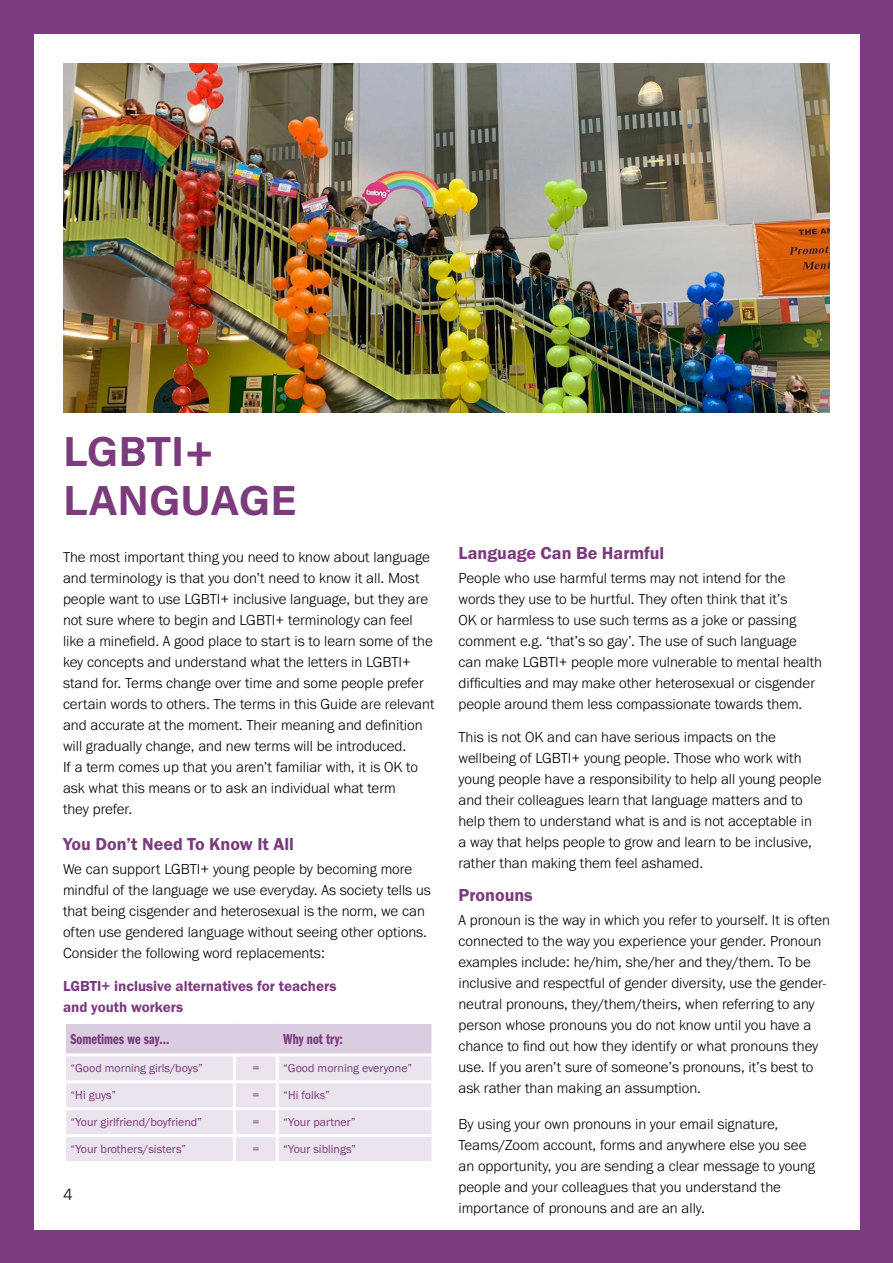
<style>
.page{position:relative;width:893px;height:1263px;background:#7b3b7c}
.page>*{position:absolute;margin:0;border:0;box-sizing:border-box;transform-origin:0 0}
.t1{font:42px/49.5px "Acumin Variable Concept";color:#7b3b7c}
.t2{font:18px "Franklin Gothic URW Dem";color:#7b3b7c}
.t3{font:300 16.5px "Franklin Gothic URW";color:#000}
.t4{font:300 15px/21px "Franklin Gothic URW";color:#000}
.t5{font:15px/21px "Franklin Gothic URW Dem";color:#7b3b7c}
.t6{font:15px "Franklin Gothic LT Pro Dm Cm";color:#7b3b7c}
.t7{font:12px "Franklin Gothic URW Boo";color:#7b3b7c}
</style>
<div class="page">
<div style="left:35px;top:34px;width:825px;height:1196px;background:#fff"></div>
<svg style="left:66px;top:1024px;width:365px;height:137px;background:#e7deea"></svg>
<hr style="left:63px;top:1053px;width:171px;height:3px;background:#fff">
<hr style="left:233px;top:1056px;width:3px;height:24px;background:#fff">
<hr style="left:277px;top:1053px;width:157px;height:3px;background:#fff">
<hr style="left:276px;top:1056px;width:3px;height:24px;background:#fff">
<hr style="left:63px;top:1080px;width:171px;height:3px;background:#fff">
<hr style="left:234px;top:1080px;width:43px;height:3px;background:#fff">
<hr style="left:233px;top:1083px;width:3px;height:24px;background:#fff">
<hr style="left:277px;top:1080px;width:157px;height:3px;background:#fff">
<hr style="left:276px;top:1083px;width:3px;height:24px;background:#fff">
<hr style="left:63px;top:1107px;width:171px;height:3px;background:#fff">
<hr style="left:234px;top:1107px;width:43px;height:3px;background:#fff">
<hr style="left:233px;top:1110px;width:3px;height:24px;background:#fff">
<hr style="left:277px;top:1107px;width:157px;height:3px;background:#fff">
<hr style="left:276px;top:1110px;width:3px;height:24px;background:#fff">
<hr style="left:63px;top:1134px;width:171px;height:3px;background:#fff">
<hr style="left:234px;top:1134px;width:43px;height:3px;background:#fff">
<hr style="left:233px;top:1137px;width:3px;height:24px;background:#fff">
<hr style="left:277px;top:1134px;width:157px;height:3px;background:#fff">
<hr style="left:276px;top:1137px;width:3px;height:24px;background:#fff">
<hr style="left:234px;top:1053px;width:43px;height:3px;background:#fff">
<img style="left:63px;top:63px;width:767px;height:350px">
<h1 class="t1" style="left:63px;top:425px;width:235px">LGBTI+<br>LANGUAGE</h1>
<p class="t4" style="left:63px;top:546px;width:373px">The most important thing you need to know about language and terminology is that you don’t need to know it all. Most people want to use LGBTI+ inclusive language, but they are not sure where to begin and LGBTI+ terminology can feel like a minefield. A good place to start is to learn some of the key concepts and understand what the letters in LGBTI+ stand for. Terms change over time and some people prefer certain words to others. The terms in this Guide are relevant and accurate at the moment. Their meaning and definition will gradually change, and new terms will be introduced.<br>If a term comes up that you aren’t familiar with, it is OK to ask what this means or to ask an individual what term<br>they prefer.</p>
<p class="t2" style="left:63px;top:833px;width:232px">You Don’t Need To Know It All</p>
<p class="t4" style="left:63px;top:858px;width:369px">We can support LGBTI+ young people by becoming more mindful of the language we use everyday. As society tells us that being cisgender and heterosexual is the norm, we can often use gendered language without seeing other options.<br>Consider the following word replacements:</p>
<p class="t5" style="left:63px;top:975px;width:275px">LGBTI+ inclusive alternatives for teachers and youth workers</p>
<p class="t6" style="left:70px;top:1030px;width:100px">Sometimes we say...</p>
<p class="t6" style="left:283px;top:1030px;width:61px">Why not try:</p>
<p class="t7" style="left:70px;top:1061px;width:134px">“Good morning girls/boys”</p>
<p class="t7" style="left:252px;top:1061px;width:9px">=</p>
<p class="t7" style="left:283px;top:1061px;width:130px">“Good morning everyone”</p>
<p class="t7" style="left:70px;top:1088px;width:47px">“Hi guys”</p>
<p class="t7" style="left:252px;top:1088px;width:9px">=</p>
<p class="t7" style="left:283px;top:1088px;width:48px">“Hi folks”</p>
<p class="t7" style="left:70px;top:1115px;width:133px">“Your girlfriend/boyfriend”</p>
<p class="t7" style="left:252px;top:1115px;width:9px">=</p>
<p class="t7" style="left:283px;top:1115px;width:74px">“Your partner”</p>
<p class="t7" style="left:70px;top:1142px;width:117px">“Your brothers/sisters”</p>
<p class="t7" style="left:252px;top:1142px;width:9px">=</p>
<p class="t7" style="left:283px;top:1142px;width:74px">“Your siblings”</p>
<p class="t3" style="left:63px;top:1184px;width:11px">4</p>
<p class="t2" style="left:458px;top:541px;width:207px">Language Can Be Harmful</p>
<p class="t4" style="left:458px;top:567px;width:365px">People who use harmful terms may not intend for the words they use to be hurtful. They often think that it’s<br>OK or harmless to use such terms as a joke or passing comment e.g. ‘that’s so gay’. The use of such language can make LGBTI+ people more vulnerable to mental health difficulties and may make other heterosexual or cisgender people around them less compassionate towards them.</p>
<p class="t4" style="left:458px;top:726px;width:364px">This is not OK and can have serious impacts on the wellbeing of LGBTI+ young people. Those who work with young people have a responsibility to help all young people and their colleagues learn that language matters and to help them to understand what is and is not acceptable in a way that helps people to grow and learn to be inclusive, rather than making them feel ashamed.</p>
<p class="t2" style="left:458px;top:884px;width:76px">Pronouns</p>
<p class="t4" style="left:458px;top:909px;width:373px">A pronoun is the way in which you refer to yourself. It is often connected to the way you experience your gender. Pronoun examples include: he/him, she/her and they/them. To be inclusive and respectful of gender diversity, use the gender&shy;neutral pronouns, they/them/theirs, when referring to any person whose pronouns you do not know until you have a chance to find out how they identify or what pronouns they use. If you aren’t sure of someone’s pronouns, it’s best to ask rather than making an assumption.</p>
<p class="t4" style="left:458px;top:1113px;width:358px">By using your own pronouns in your email signature, Teams/Zoom account, forms and anywhere else you see an opportunity, you are sending a clear message to young people and your colleagues that you understand the importance of pronouns and are an ally.</p>
</div>
